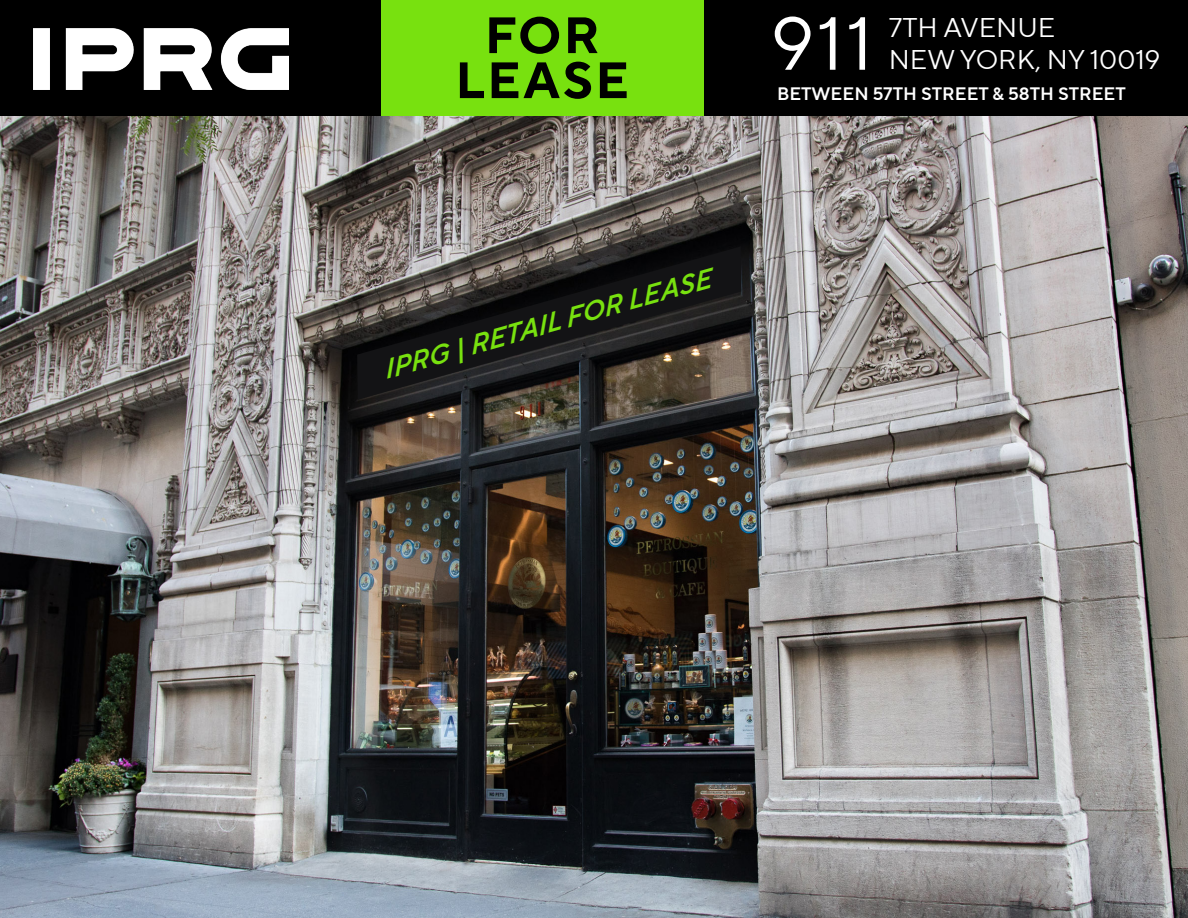
<style>
.page{position:relative;width:1188px;height:918px;background:#fff}
.page>*{position:absolute;margin:0;border:0;box-sizing:border-box;transform-origin:0 0}
.t1{font:75px "TT Norms Pro";color:#fff}
.t2{font:700 51px "TT Norms Pro";letter-spacing:.04em;color:#000}
.t3{font:27px "TT Norms Pro";color:#fff}
.t4{font:italic 27px "TT Norms Pro Dm Bd It";color:#78e10f}
.t5{font:18px "TT Norms Pro Dm Bd";color:#fff}
</style>
<div class="page">
<img style="left:0;top:116px;width:1188px;height:802px">
<div style="left:0;top:0;width:414px;height:116px;background:#000"></div>
<img style="left:34px;top:29px;width:255px;height:61px">
<div style="left:645px;top:0;width:543px;height:116px;background:#000"></div>
<div style="left:381px;top:0;width:323px;height:116px;background:#78e10f"></div>
<svg style="left:357px;top:246px;width:384px;height:154px;background:#322f2d"></svg>
<p class="t2" style="left:485px;top:-2px;width:117px">FOR</p>
<p class="t2" style="left:455px;top:43px;width:175px">LEASE</p>
<p class="t1" style="left:771px;top:-10px;width:103px">911</p>
<p class="t3" style="left:889px;top:8px;width:168px">7TH AVENUE</p>
<p class="t3" style="left:889px;top:40px;width:273px">NEW YORK, NY 10019</p>
<p class="t5" style="left:777px;top:81px;width:350px">BETWEEN 57TH STREET &amp; 58TH STREET</p>
<p class="t4" style="left:378px;top:352px;width:341px;rotate:-16deg">IPRG | RETAIL FOR LEASE</p>
</div>
